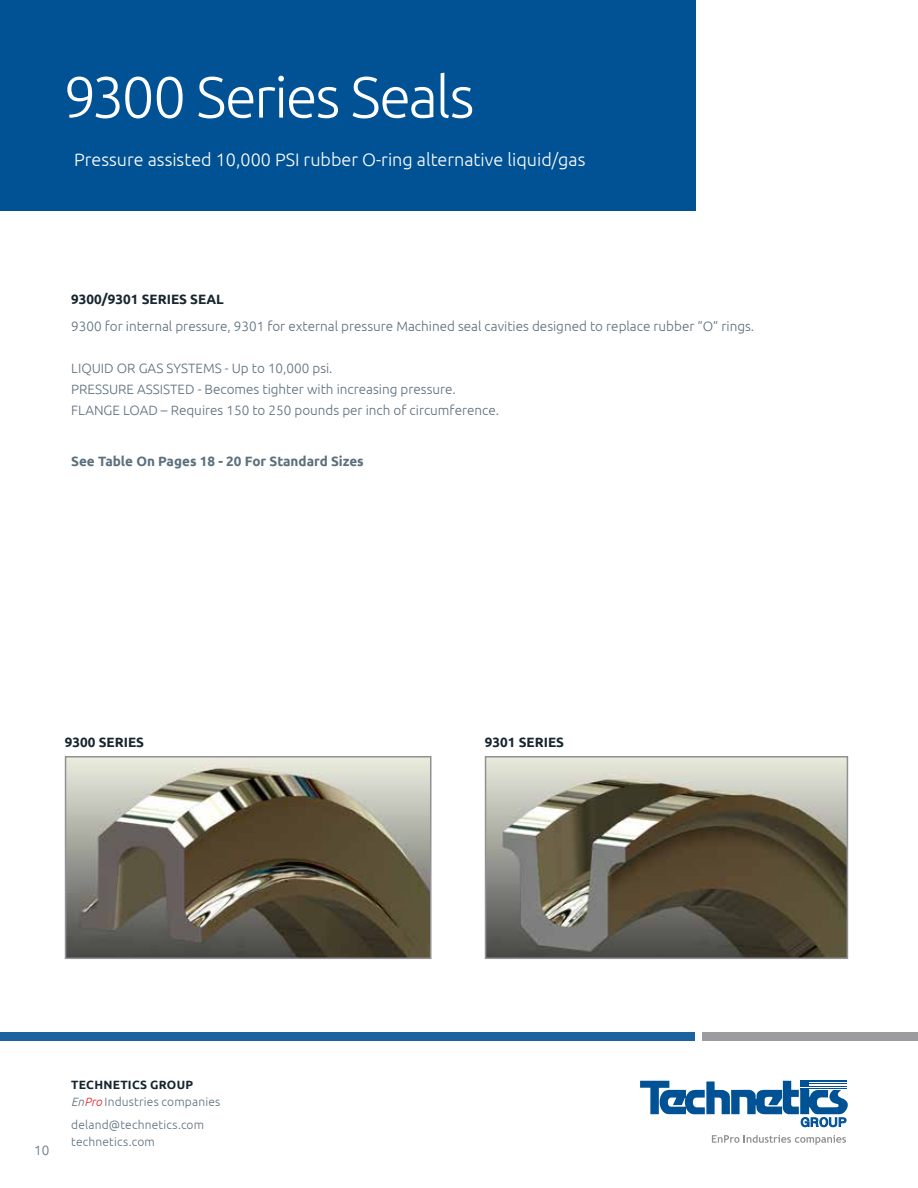
<style>
.page{position:relative;width:918px;height:1188px;background:#fff}
.page>*{position:absolute;margin:0;border:0;box-sizing:border-box;transform-origin:0 0}
.t1{font:300 57.9px "Ubuntu";letter-spacing:-.035em;color:#fff}
.t2{font:300 18px "Ubuntu";color:#fff}
.t3{font:300 13.5px/21px "Ubuntu";color:#5c6f7c}
.t4{font:700 13.5px "Ubuntu";color:#17252d}
.t5{font:700 13.5px "Ubuntu";color:#5c6f7c}
.t6{font:300 12px/16.5px "Ubuntu";letter-spacing:.015em;color:#5c6f7c}
.s1{font-weight:700;color:#17252d}
.s2{font-style:italic}
.s3{font-style:italic;color:#ed1e24}
</style>
<div class="page">
<svg style="left:640px;top:1081px;width:208px;height:64px"></svg>
<div style="left:0;top:1032px;width:695px;height:9px;background:#1a639f"></div>
<div style="left:702px;top:1032px;width:216px;height:9px;background:#9c9c9f"></div>
<div style="left:0;top:0;width:695px;height:210px;background:#005295"></div>
<img style="left:488px;top:759px;width:357px;height:197px">
<div style="left:485px;top:756px;width:363px;height:203px;border:2px solid #919195"></div>
<img style="left:68px;top:759px;width:361px;height:197px">
<div style="left:65px;top:756px;width:367px;height:203px;border:2px solid #919195"></div>
<h1 class="t1" style="left:64px;top:62px;width:412px">9300 Series Seals</h1>
<h2 class="t2" style="left:74px;top:149px;width:513px">Pressure assisted 10,000 PSI rubber O-ring alternative liquid/gas</h2>
<p class="t4" style="left:71px;top:291px;width:154px">9300/9301 SERIES SEAL</p>
<p class="t3" style="left:71px;top:315px;width:685px">9300 for internal pressure, 9301 for external pressure Machined seal cavities designed to replace rubber “O” rings.</p>
<p class="t3" style="left:71px;top:357px;width:429px">LIQUID OR GAS SYSTEMS - Up to 10,000 psi.<br>PRESSURE ASSISTED - Becomes tighter with increasing pressure.<br>FLANGE LOAD – Requires 150 to 250 pounds per inch of circumference.</p>
<p class="t5" style="left:71px;top:453px;width:294px">See Table On Pages 18 - 20 For Standard Sizes</p>
<p class="t4" style="left:65px;top:734px;width:81px">9300 SERIES</p>
<p class="t4" style="left:485px;top:734px;width:81px">9301 SERIES</p>
<p class="t3" style="left:34px;top:1140px;width:17px">10</p>
<p class="t6" style="left:71px;top:1076px;width:151px"><span class="s1">TECHNETICS GROUP<br></span><span class="s2">En</span><span class="s3">Pro</span> Industries companies</p>
<p class="t6" style="left:71px;top:1116px;width:134px">deland@technetics.com technetics.com</p>
</div>
